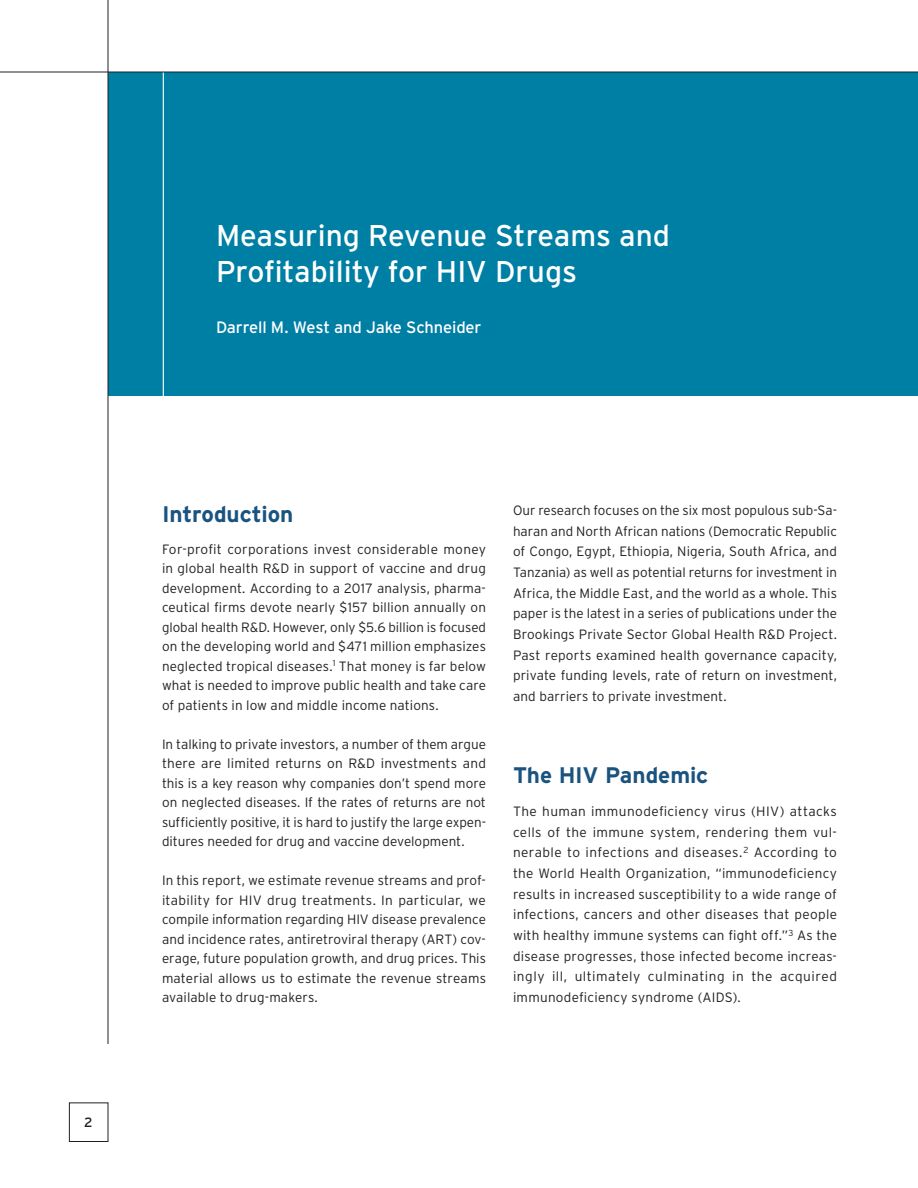
<style>
.page{position:relative;width:918px;height:1188px;background:#fff}
.page>*{position:absolute;margin:0;border:0;box-sizing:border-box;transform-origin:0 0}
.section_title{font:30px/36px "Interstate";color:#fff}
._1_Subhead_1{font:700 22.5px "Interstate";letter-spacing:-.005em;color:#1b537f}
.t1{font:16.5px "Interstate";letter-spacing:-.01em;color:#fff}
._3_body_text{font:300 13.5px/19.5px "Interstate";letter-spacing:.005em;color:#231f20;text-align:justify}
.t2{font:13.5px "Interstate";color:#231f20}
</style>
<div class="page">
<div style="left:108px;top:72px;width:810px;height:324px;background:#007fa5"></div>
<hr style="left:163px;top:70px;width:1px;height:329px;background:#fff">
<div style="left:69px;top:1103px;width:39px;height:39px;border:1px solid #231f20"></div>
<hr style="left:108px;top:0;width:1px;height:1044px;background:#231f20">
<hr style="left:0;top:72px;width:918px;height:1px;background:#231f20">
<p class="t2" style="left:84px;top:1115px;width:10px">2</p>
<h1 class="section_title" style="left:216px;top:217px;width:456px">Measuring Revenue Streams and<br>Profitability for HIV Drugs</h1>
<p class="t1" style="left:216px;top:318px;width:267px">Darrell M. West and Jake Schneider</p>
<p class="_1_Subhead_1" style="left:162px;top:502px;width:133px">Introduction</p>
<p class="_3_body_text" style="left:162px;top:539px;width:326px">For-profit corporations invest considerable money in global health R&amp;D in support of vaccine and drug development. According to a 2017 analysis, pharma&shy;ceutical firms devote nearly $157 billion annually on global health R&amp;D. However, only $5.6 billion is focused on the developing world and $471 million emphasizes neglected tropical diseases.<sup>1</sup> That money is far below what is needed to improve public health and take care of patients in low and middle income nations.</p>
<p class="_3_body_text" style="left:162px;top:734px;width:326px">In talking to private investors, a number of them argue there are limited returns on R&amp;D investments and this is a key reason why companies don’t spend more on neglected diseases. If the rates of returns are not sufficiently positive, it is hard to justify the large expen&shy;ditures needed for drug and vaccine development.</p>
<p class="_3_body_text" style="left:162px;top:871px;width:326px">In this report, we estimate revenue streams and prof&shy;itability for HIV drug treatments. In particular, we compile information regarding HIV disease prevalence and incidence rates, antiretroviral therapy (ART) cov&shy;erage, future population growth, and drug prices. This material allows us to estimate the revenue streams available to drug-makers.</p>
<p class="_3_body_text" style="left:513px;top:500px;width:326px;line-height:20.7px">Our research focuses on the six most populous sub-Sa&shy;haran and North African nations (Democratic Republic of Congo, Egypt, Ethiopia, Nigeria, South Africa, and Tanzania) as well as potential returns for investment in Africa, the Middle East, and the world as a whole. This paper is the latest in a series of publications under the Brookings Private Sector Global Health R&amp;D Project.<br>Past reports examined health governance capacity, private funding levels, rate of return on investment, and barriers to private investment.</p>
<p class="_1_Subhead_1" style="left:513px;top:763px;width:197px">The HIV Pandemic</p>
<p class="_3_body_text" style="left:513px;top:801px;width:326px;line-height:20.7px">The human immunodeficiency virus (HIV) attacks cells of the immune system, rendering them vul&shy;nerable to infections and diseases.<sup>2</sup> According to the World Health Organization, “immunodeficiency results in increased susceptibility to a wide range of infections, cancers and other diseases that people with healthy immune systems can fight off.”<sup>3</sup> As the disease progresses, those infected become increas&shy;ingly ill, ultimately culminating in the acquired immunodeficiency syndrome (AIDS).</p>
</div>
